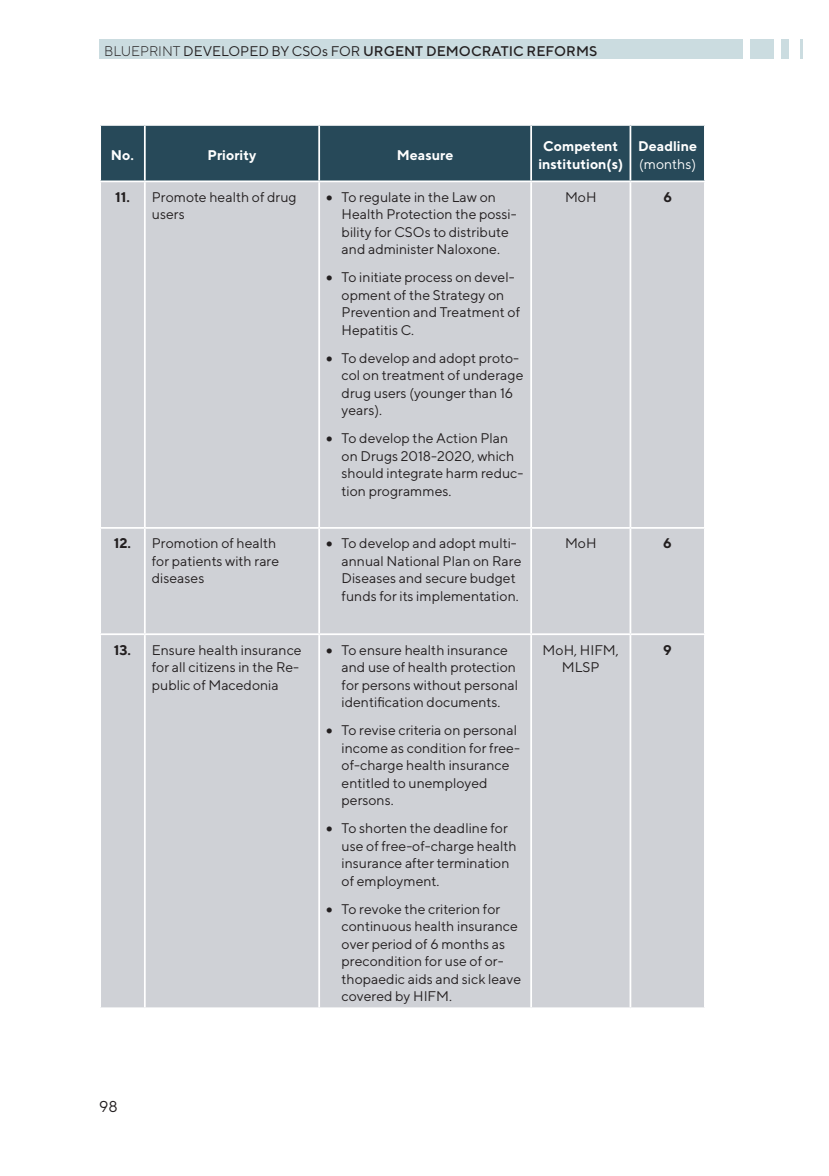
<style>
.page{position:relative;width:829px;height:1176px;background:#fff}
.page>*{position:absolute;margin:0;border:0;box-sizing:border-box;transform-origin:0 0}
.t1{font:15.75px "TT Norms";color:#231f20}
.t2{font:14px/17.5px "TT Norms";color:#231f20}
.t3{font:500 14px "TT Norms";color:#231f20}
.t4{font:700 14px/17.5px "TT Norms";color:#fff;text-align:center}
.t5{font:14px "TT Norms";color:#fff}
.t6{font:700 14px "TT Norms";color:#231f20}
.s1{font-weight:300}
.s2{font-weight:400}
.s3{font-weight:700}
</style>
<div class="page">
<div style="left:99px;top:39px;width:643px;height:20px;background:#cbdce0"></div>
<div style="left:750px;top:39px;width:23px;height:20px;background:#cbdce0"></div>
<div style="left:781px;top:39px;width:8px;height:20px;background:#cbdce0"></div>
<hr style="left:800px;top:39px;width:2px;height:20px;background:#cbdce0">
<div style="left:101px;top:126px;width:603px;height:54px;background:#274959"></div>
<div style="left:101px;top:182px;width:603px;height:825px;background:#cfd1d6"></div>
<hr style="left:144px;top:182px;width:2px;height:345px;background:#fff">
<hr style="left:318px;top:182px;width:2px;height:345px;background:#fff">
<hr style="left:530px;top:182px;width:2px;height:345px;background:#fff">
<hr style="left:629px;top:182px;width:2px;height:345px;background:#fff">
<hr style="left:99px;top:527px;width:46px;height:2px;background:#fff">
<hr style="left:145px;top:527px;width:174px;height:2px;background:#fff">
<hr style="left:144px;top:529px;width:2px;height:104px;background:#fff">
<hr style="left:319px;top:527px;width:212px;height:2px;background:#fff">
<hr style="left:318px;top:529px;width:2px;height:104px;background:#fff">
<hr style="left:531px;top:527px;width:99px;height:2px;background:#fff">
<hr style="left:530px;top:529px;width:2px;height:104px;background:#fff">
<hr style="left:630px;top:527px;width:75px;height:2px;background:#fff">
<hr style="left:629px;top:529px;width:2px;height:104px;background:#fff">
<hr style="left:99px;top:633px;width:46px;height:2px;background:#fff">
<hr style="left:145px;top:633px;width:174px;height:2px;background:#fff">
<hr style="left:144px;top:635px;width:2px;height:372px;background:#fff">
<hr style="left:319px;top:633px;width:212px;height:2px;background:#fff">
<hr style="left:318px;top:635px;width:2px;height:372px;background:#fff">
<hr style="left:531px;top:633px;width:99px;height:2px;background:#fff">
<hr style="left:530px;top:635px;width:2px;height:372px;background:#fff">
<hr style="left:630px;top:633px;width:75px;height:2px;background:#fff">
<hr style="left:629px;top:635px;width:2px;height:372px;background:#fff">
<hr style="left:144px;top:126px;width:2px;height:54px;background:#fff">
<hr style="left:318px;top:126px;width:2px;height:54px;background:#fff">
<hr style="left:530px;top:126px;width:2px;height:54px;background:#fff">
<hr style="left:629px;top:126px;width:2px;height:54px;background:#fff">
<p class="t3" style="left:104px;top:43px;width:494px"><span class="s1">BLUEPRINT</span> <span class="s2">DEVELOPED BY CSOs FOR</span> URGENT DEMOCRATIC REFORMS</p>
<p class="t4" style="left:111px;top:146px;width:25px">No.</p>
<p class="t4" style="left:207px;top:146px;width:50px">Priority</p>
<p class="t4" style="left:397px;top:146px;width:58px">Measure</p>
<p class="t4" style="left:538px;top:137px;width:86px">Competent institution(s)</p>
<p class="t4" style="left:638px;top:137px;width:60px">Deadline</p>
<p class="t5" style="left:639px;top:155px;width:59px">(months)</p>
<p class="t2" style="left:152px;top:188px;width:146px;text-indent:-37px"><span class="s3">11.</span> Promote health of drug users</p>
<p class="t2" style="left:341px;top:188px;width:177px;text-indent:-15px">• To regulate in the Law on<br>Health Protection the possi&shy;bility for CSOs to distribute and administer Naloxone.</p>
<p class="t2" style="left:341px;top:268px;width:180px;text-indent:-15px">• To initiate process on devel&shy;opment of the Strategy on<br>Prevention and Treatment of<br>Hepatitis C.</p>
<p class="t2" style="left:341px;top:349px;width:183px;text-indent:-15px">• To develop and adopt proto&shy;col on treatment of underage drug users (younger than 16 years).</p>
<p class="t2" style="left:341px;top:429px;width:183px;text-indent:-15px">• To develop the Action Plan on Drugs 2018-2020, which should integrate harm reduc&shy;tion programmes.</p>
<p class="t2" style="left:565px;top:188px;width:33px">MoH</p>
<p class="t6" style="left:663px;top:188px;width:10px">6</p>
<p class="t2" style="left:152px;top:534px;width:129px;text-indent:-38px"><span class="s3">12.</span> Promotion of health for patients with rare diseases</p>
<p class="t2" style="left:341px;top:534px;width:181px;text-indent:-15px">• To develop and adopt multi&shy;annual National Plan on Rare<br>Diseases and secure budget funds for its implementation.</p>
<p class="t2" style="left:565px;top:534px;width:33px">MoH</p>
<p class="t6" style="left:663px;top:534px;width:10px">6</p>
<p class="t2" style="left:152px;top:641px;width:151px;text-indent:-38px"><span class="s3">13.</span> Ensure health insurance for all citizens in the Re&shy;public of Macedonia</p>
<p class="t2" style="left:341px;top:641px;width:178px;text-indent:-15px">• To ensure health insurance and use of health protection for persons without personal identification documents.</p>
<p class="t2" style="left:341px;top:721px;width:180px;text-indent:-15px">• To revise criteria on personal income as condition for free&shy;of-charge health insurance entitled to unemployed persons.</p>
<p class="t2" style="left:341px;top:819px;width:177px;text-indent:-15px">• To shorten the deadline for use of free-of-charge health insurance after termination of employment.</p>
<p class="t2" style="left:341px;top:900px;width:181px;text-indent:-15px">• To revoke the criterion for continuous health insurance over period of 6 months as precondition for use of or&shy;thopaedic aids and sick leave covered by HIFM.</p>
<p class="t2" style="left:542px;top:641px;width:78px;text-align:center">MoH, HIFM,<br>MLSP</p>
<p class="t6" style="left:663px;top:641px;width:10px">9</p>
<p class="t1" style="left:99px;top:1096px;width:20px">98</p>
</div>
